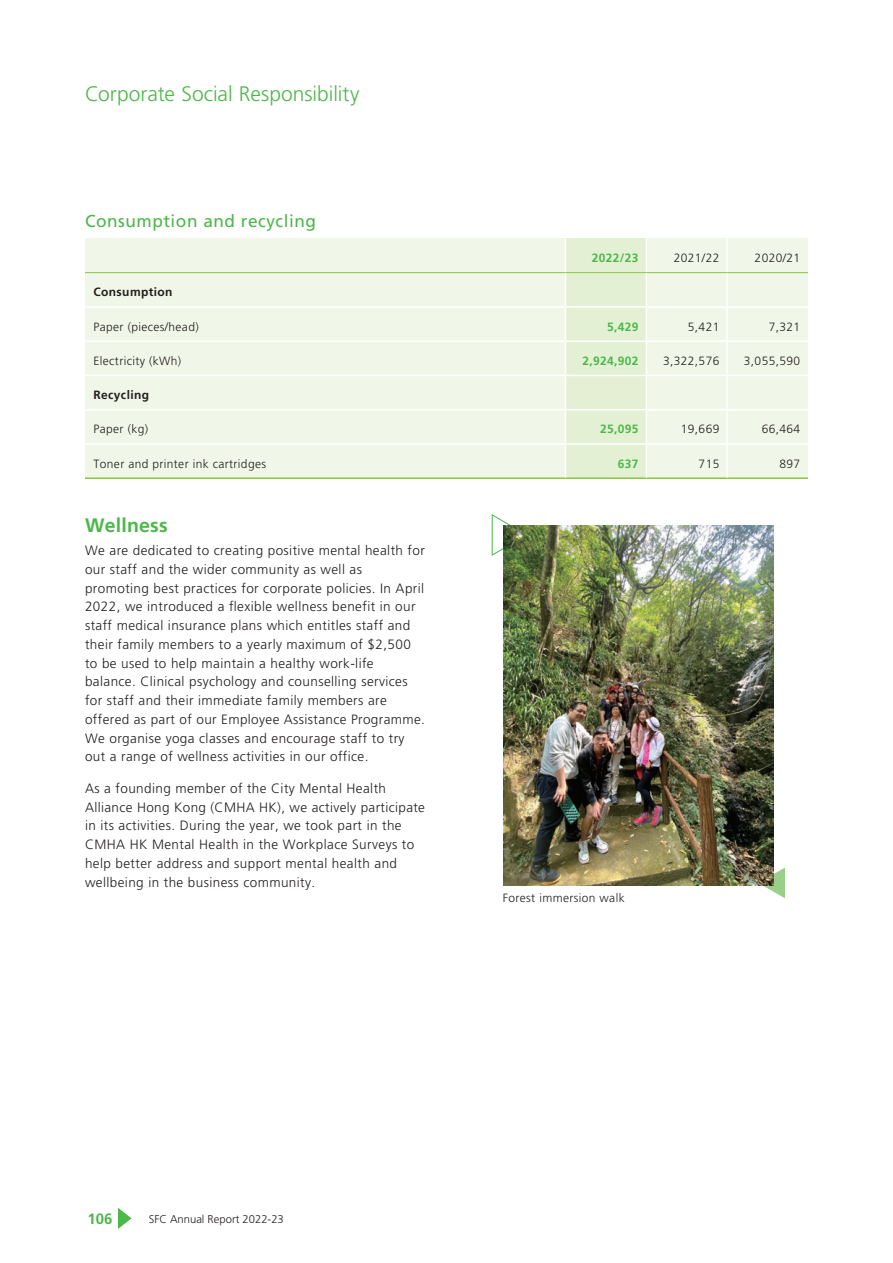
<style>
.page{position:relative;width:893px;height:1263px;background:#fff}
.page>*{position:absolute;margin:0;border:0;box-sizing:border-box;transform-origin:0 0}
.t1{font:300 21px "Frutiger LT Std";color:#4cb848}
.t2{font:700 19.5px "Frutiger LT Std";letter-spacing:.01em;color:#4cb848}
.t3{font:17.25px "Frutiger LT Std";letter-spacing:.03em;color:#4cb848}
.t4{font:700 15px "Frutiger LT Std";color:#4cb848}
.t5{font:300 13.5px/18.8px "Frutiger LT Std";letter-spacing:.03em;color:#231f20}
.t6{font:300 12px "Frutiger LT Std";letter-spacing:.03em;color:#231f20}
.t7{font:700 12px "Frutiger LT Std";letter-spacing:.03em;color:#4cb848}
.t8{font:700 12px "Frutiger LT Std";letter-spacing:.03em;color:#231f20}
.t9{font:300 11.25px "Frutiger LT Std";color:#231f20}
</style>
<div class="page">
<svg style="left:118px;top:1208px;width:14px;height:21px"></svg>
<div style="left:85px;top:238px;width:481px;height:35px;background:#f1f7e8"></div>
<div style="left:646px;top:238px;width:81px;height:35px;background:#f1f7e8"></div>
<div style="left:727px;top:238px;width:81px;height:35px;background:#f1f7e8"></div>
<div style="left:85px;top:273px;width:481px;height:34px;background:#f1f7e8"></div>
<div style="left:646px;top:273px;width:81px;height:34px;background:#f1f7e8"></div>
<div style="left:727px;top:273px;width:81px;height:34px;background:#f1f7e8"></div>
<div style="left:85px;top:307px;width:481px;height:34px;background:#f1f7e8"></div>
<div style="left:646px;top:307px;width:81px;height:34px;background:#f1f7e8"></div>
<div style="left:727px;top:307px;width:81px;height:34px;background:#f1f7e8"></div>
<div style="left:85px;top:341px;width:481px;height:34px;background:#f1f7e8"></div>
<div style="left:646px;top:341px;width:81px;height:34px;background:#f1f7e8"></div>
<div style="left:727px;top:341px;width:81px;height:34px;background:#f1f7e8"></div>
<div style="left:85px;top:375px;width:481px;height:35px;background:#f1f7e8"></div>
<div style="left:646px;top:375px;width:81px;height:35px;background:#f1f7e8"></div>
<div style="left:727px;top:375px;width:81px;height:35px;background:#f1f7e8"></div>
<div style="left:85px;top:410px;width:481px;height:34px;background:#f1f7e8"></div>
<div style="left:646px;top:410px;width:81px;height:34px;background:#f1f7e8"></div>
<div style="left:727px;top:410px;width:81px;height:34px;background:#f1f7e8"></div>
<div style="left:85px;top:444px;width:481px;height:34px;background:#f1f7e8"></div>
<div style="left:646px;top:444px;width:81px;height:34px;background:#f1f7e8"></div>
<div style="left:727px;top:444px;width:81px;height:34px;background:#f1f7e8"></div>
<div style="left:566px;top:238px;width:80px;height:35px;background:#e4f0d4"></div>
<div style="left:566px;top:273px;width:80px;height:34px;background:#e4f0d4"></div>
<div style="left:566px;top:307px;width:80px;height:34px;background:#e4f0d4"></div>
<div style="left:566px;top:341px;width:80px;height:34px;background:#e4f0d4"></div>
<div style="left:566px;top:375px;width:80px;height:35px;background:#e4f0d4"></div>
<div style="left:566px;top:410px;width:80px;height:34px;background:#e4f0d4"></div>
<div style="left:566px;top:444px;width:80px;height:34px;background:#e4f0d4"></div>
<hr style="left:85px;top:477px;width:481px;height:2px;background:#8bc63e">
<hr style="left:566px;top:477px;width:80px;height:2px;background:#8bc63e">
<hr style="left:646px;top:477px;width:81px;height:2px;background:#8bc63e">
<hr style="left:727px;top:477px;width:81px;height:2px;background:#8bc63e">
<hr style="left:565px;top:238px;width:1px;height:34px;background:#fff">
<hr style="left:646px;top:238px;width:1px;height:34px;background:#fff">
<hr style="left:726px;top:238px;width:2px;height:34px;background:#fff">
<hr style="left:85px;top:306px;width:481px;height:2px;background:#fff">
<hr style="left:565px;top:308px;width:1px;height:32px;background:#fff">
<hr style="left:646px;top:308px;width:1px;height:32px;background:#fff">
<hr style="left:726px;top:308px;width:2px;height:32px;background:#fff">
<hr style="left:85px;top:340px;width:481px;height:2px;background:#fff">
<hr style="left:566px;top:340px;width:80px;height:2px;background:#fff">
<hr style="left:565px;top:342px;width:1px;height:33px;background:#fff">
<hr style="left:646px;top:340px;width:81px;height:2px;background:#fff">
<hr style="left:646px;top:342px;width:1px;height:33px;background:#fff">
<hr style="left:727px;top:340px;width:81px;height:2px;background:#fff">
<hr style="left:726px;top:342px;width:2px;height:33px;background:#fff">
<hr style="left:85px;top:375px;width:481px;height:1px;background:#fff">
<hr style="left:566px;top:375px;width:80px;height:1px;background:#fff">
<hr style="left:646px;top:375px;width:81px;height:1px;background:#fff">
<hr style="left:727px;top:375px;width:81px;height:1px;background:#fff">
<hr style="left:85px;top:409px;width:481px;height:1px;background:#fff">
<hr style="left:565px;top:410px;width:1px;height:33px;background:#fff">
<hr style="left:646px;top:410px;width:1px;height:33px;background:#fff">
<hr style="left:726px;top:410px;width:2px;height:33px;background:#fff">
<hr style="left:85px;top:443px;width:481px;height:2px;background:#fff">
<hr style="left:566px;top:443px;width:80px;height:2px;background:#fff">
<hr style="left:565px;top:445px;width:1px;height:32px;background:#fff">
<hr style="left:646px;top:443px;width:81px;height:2px;background:#fff">
<hr style="left:646px;top:445px;width:1px;height:32px;background:#fff">
<hr style="left:727px;top:443px;width:81px;height:2px;background:#fff">
<hr style="left:726px;top:445px;width:2px;height:32px;background:#fff">
<hr style="left:85px;top:272px;width:481px;height:1px;background:#8bc63e">
<hr style="left:566px;top:272px;width:80px;height:1px;background:#8bc63e">
<hr style="left:646px;top:272px;width:81px;height:1px;background:#8bc63e">
<hr style="left:727px;top:272px;width:81px;height:1px;background:#8bc63e">
<hr style="left:565px;top:273px;width:1px;height:33px;background:#fff">
<hr style="left:646px;top:273px;width:1px;height:33px;background:#fff">
<hr style="left:566px;top:306px;width:80px;height:2px;background:#fff">
<hr style="left:726px;top:273px;width:2px;height:33px;background:#fff">
<hr style="left:646px;top:306px;width:81px;height:2px;background:#fff">
<hr style="left:727px;top:306px;width:81px;height:2px;background:#fff">
<hr style="left:565px;top:376px;width:1px;height:33px;background:#fff">
<hr style="left:646px;top:376px;width:1px;height:33px;background:#fff">
<hr style="left:566px;top:409px;width:80px;height:1px;background:#fff">
<hr style="left:726px;top:376px;width:2px;height:33px;background:#fff">
<hr style="left:646px;top:409px;width:81px;height:1px;background:#fff">
<hr style="left:727px;top:409px;width:81px;height:1px;background:#fff">
<svg style="left:491px;top:514px;width:20px;height:42px"></svg>
<svg style="left:758px;top:867px;width:27px;height:31px"></svg>
<img style="left:503px;top:525px;width:270px;height:360px">
<h1 class="t1" style="left:85px;top:82px;width:276px">Corporate Social Responsibility</h1>
<p class="t3" style="left:85px;top:211px;width:232px">Consumption and recycling</p>
<p class="t7" style="left:592px;top:251px;width:48px">2022/23</p>
<p class="t6" style="left:674px;top:251px;width:47px">2021/22</p>
<p class="t6" style="left:755px;top:251px;width:47px">2020/21</p>
<p class="t8" style="left:94px;top:285px;width:80px">Consumption</p>
<p class="t6" style="left:94px;top:320px;width:107px">Paper (pieces/head)</p>
<p class="t7" style="left:607px;top:319px;width:33px">5,429</p>
<p class="t6" style="left:688px;top:320px;width:33px">5,421</p>
<p class="t6" style="left:769px;top:320px;width:33px">7,321</p>
<p class="t6" style="left:94px;top:354px;width:89px">Electricity (kWh)</p>
<p class="t7" style="left:582px;top:354px;width:58px">2,924,902</p>
<p class="t6" style="left:663px;top:354px;width:58px">3,322,576</p>
<p class="t6" style="left:744px;top:354px;width:58px">3,055,590</p>
<p class="t8" style="left:94px;top:388px;width:57px">Recycling</p>
<p class="t6" style="left:94px;top:422px;width:56px">Paper (kg)</p>
<p class="t7" style="left:600px;top:422px;width:40px">25,095</p>
<p class="t6" style="left:681px;top:422px;width:40px">19,669</p>
<p class="t6" style="left:762px;top:422px;width:40px">66,464</p>
<p class="t6" style="left:94px;top:457px;width:174px">Toner and printer ink cartridges</p>
<p class="t7" style="left:618px;top:456px;width:22px">637</p>
<p class="t6" style="left:699px;top:457px;width:22px">715</p>
<p class="t6" style="left:779px;top:457px;width:22px">897</p>
<h1 class="t2" style="left:85px;top:514px;width:84px">Wellness</h1>
<p class="t5" style="left:85px;top:541px;width:341px">We are dedicated to creating positive mental health for our staff and the wider community as well as promoting best practices for corporate policies. In April 2022, we introduced a flexible wellness benefit in our staff medical insurance plans which entitles staff and their family members to a yearly maximum of $2,500 to be used to help maintain a healthy work-life balance. Clinical psychology and counselling services for staff and their immediate family members are offered as part of our Employee Assistance Programme.<br>We organise yoga classes and encourage staff to try out a range of wellness activities in our office.</p>
<p class="t5" style="left:85px;top:779px;width:341px">As a founding member of the City Mental Health Alliance Hong Kong (CMHA HK), we actively participate in its activities. During the year, we took part in the CMHA HK Mental Health in the Workplace Surveys to help better address and support mental health and wellbeing in the business community.</p>
<p class="t6" style="left:503px;top:891px;width:123px">Forest immersion walk</p>
<p class="t4" style="left:87px;top:1210px;width:27px">106</p>
<p class="t9" style="left:149px;top:1212px;width:137px">SFC Annual Report 2022-23</p>
</div>
